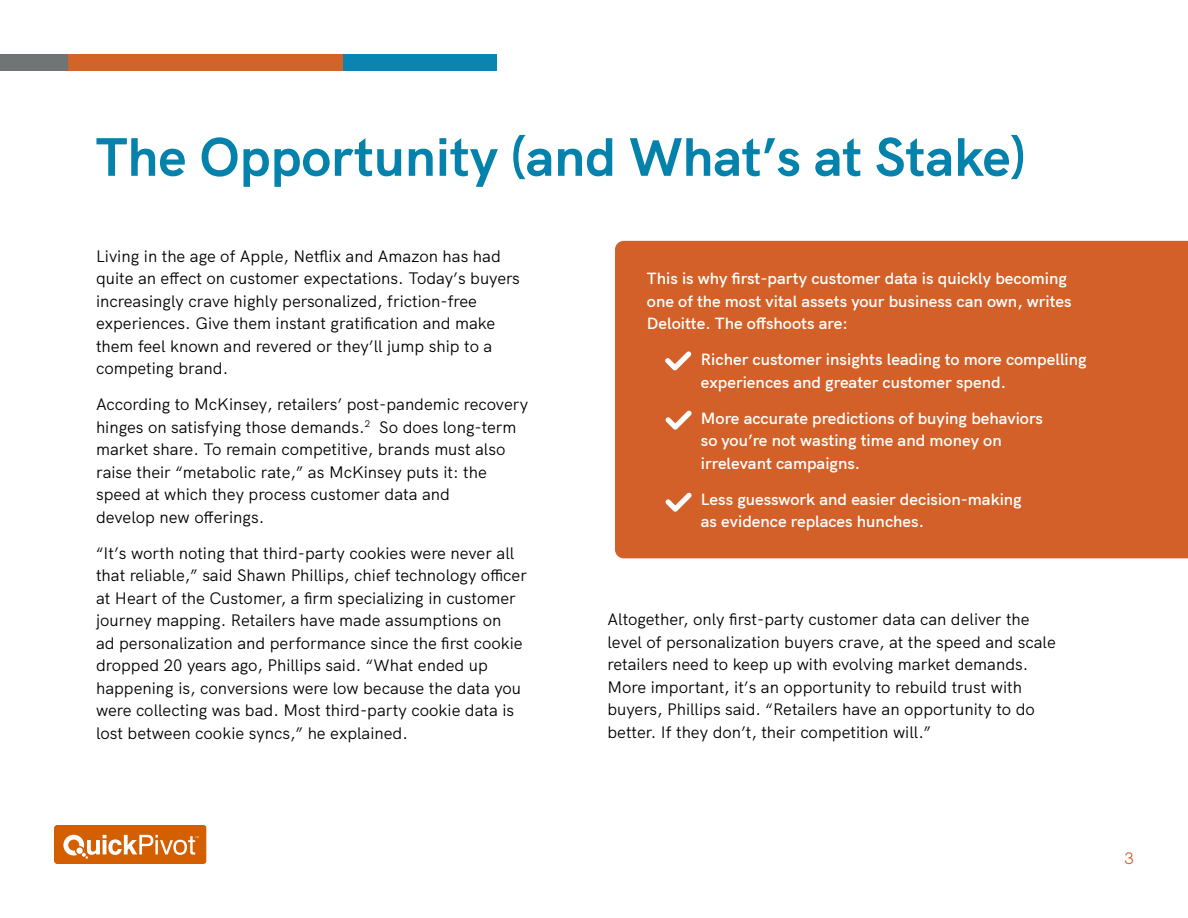
<style>
.page{position:relative;width:1188px;height:918px;background:#fff}
.page>*{position:absolute;margin:0;border:0;box-sizing:border-box;transform-origin:0 0}
.t1{font:700 54px "HK Grotesk";color:#0482ab}
.t2{font:16.5px/22.5px "HK Grotesk";color:#000}
.t3{font:600 16.5px/22.5px "HK Grotesk";color:#fff}
.t4{font:16.5px "HK Grotesk";color:#d36028}
</style>
<div class="page">
<div style="left:0;top:54px;width:92px;height:16px;background:#717474"></div>
<div style="left:324px;top:54px;width:173px;height:16px;background:#0a85b1"></div>
<div style="left:68px;top:54px;width:275px;height:16px;background:#d36429"></div>
<div style="left:615px;top:241px;width:573px;height:317px;background:#d36028"></div>
<svg style="left:665px;top:351px;width:26px;height:20px"></svg>
<svg style="left:665px;top:410px;width:27px;height:20px"></svg>
<svg style="left:665px;top:493px;width:27px;height:19px"></svg>
<svg style="left:54px;top:825px;width:153px;height:39px;background:#db7c2f"></svg>
<h1 class="t1" style="left:96px;top:115px;width:931px">The Opportunity (and What’s at Stake)</h1>
<p class="t2" style="left:96px;top:243px;width:425px">Living in the age of Apple, Netflix and Amazon has had quite an effect on customer expectations. Today’s buyers increasingly crave highly personalized, friction-free experiences. Give them instant gratification and make them feel known and revered or they’ll jump ship to a competing brand.</p>
<p class="t2" style="left:96px;top:392px;width:434px">According to McKinsey, retailers’ post-pandemic recovery hinges on satisfying those demands.<sup>2</sup> So does long-term market share. To remain competitive, brands must also raise their “metabolic rate,” as McKinsey puts it: the speed at which they process customer data and<br>develop new offerings.</p>
<p class="t2" style="left:96px;top:541px;width:432px">“It’s worth noting that third-party cookies were never all that reliable,” said Shawn Phillips, chief technology officer at Heart of the Customer, a firm specializing in customer journey mapping. Retailers have made assumptions on<br>ad personalization and performance since the first cookie dropped 20 years ago, Phillips said. “What ended up happening is, conversions were low because the data you were collecting was bad. Most third-party cookie data is lost between cookie syncs,” he explained.</p>
<p class="t3" style="left:647px;top:266px;width:426px">This is why first-party customer data is quickly becoming one of the most vital assets your business can own, writes<br>Deloitte. The offshoots are:</p>
<p class="t3" style="left:701px;top:347px;width:387px">Richer customer insights leading to more compelling experiences and greater customer spend.</p>
<p class="t3" style="left:701px;top:405px;width:344px">More accurate predictions of buying behaviors so you’re not wasting time and money on irrelevant campaigns.</p>
<p class="t3" style="left:701px;top:486px;width:322px">Less guesswork and easier decision-making as evidence replaces hunches.</p>
<p class="t2" style="left:607px;top:607px;width:450px">Altogether, only first-party customer data can deliver the level of personalization buyers crave, at the speed and scale retailers need to keep up with evolving market demands.<br>More important, it’s an opportunity to rebuild trust with buyers, Phillips said. “Retailers have an opportunity to do better. If they don’t, their competition will.”</p>
<p class="t4" style="left:1125px;top:845px;width:11px">3</p>
</div>
